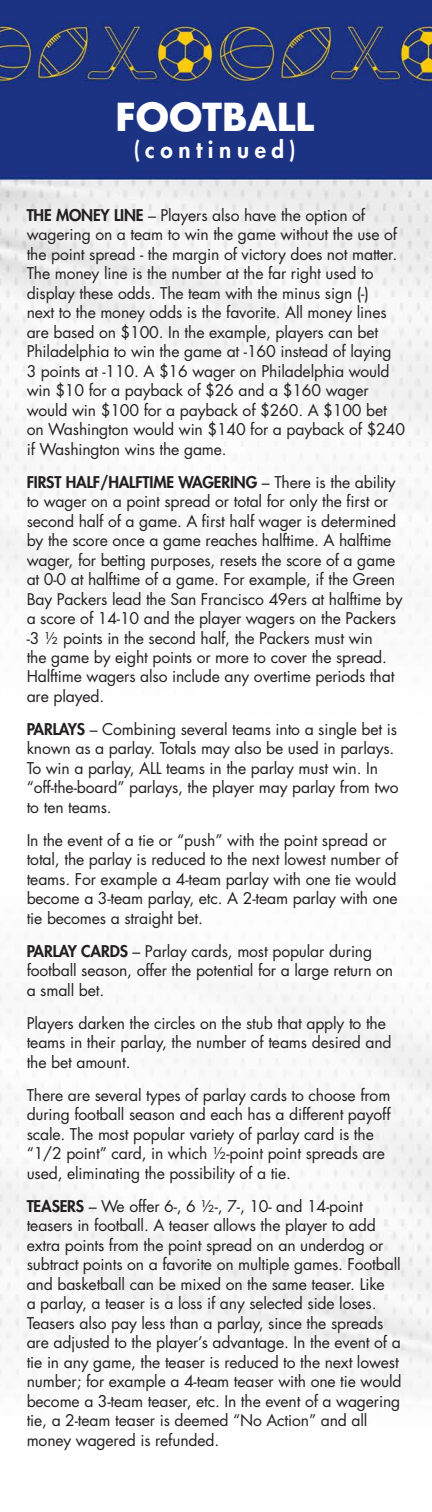
<style>
.page{position:relative;width:432px;height:1512px;background:#fff}
.page>*{position:absolute;margin:0;border:0;box-sizing:border-box;transform-origin:0 0}
.t1{font:700 37.5px "Futura Std";color:#fff}
.t2{font:800 22.5px "Futura Std";letter-spacing:.25em;color:#fff}
.t3{font:15.75px/19.5px "Futura Std";letter-spacing:-.01em;color:#231f20}
.s1{font-weight:800}
</style>
<div class="page">
<img style="left:0;top:0;width:432px;height:1399px">
<p class="t1" style="left:115px;top:92px;width:200px">FOOTBALL</p>
<p class="t2" style="left:134px;top:136px;width:164px">(continued)</p>
<p class="t3" style="left:27px;top:205px;width:380px"><span class="s1">THE MONEY LINE</span> – Players also have the option of wagering on a team to win the game without the use of the point spread - the margin of victory does not matter.<br>The money line is the number at the far right used to display these odds. The team with the minus sign (-)<br>next to the money odds is the favorite. All money lines are based on $100. In the example, players can bet Philadelphia to win the game at -160 instead of laying 3 points at -110. A $16 wager on Philadelphia would win $10 for a payback of $26 and a $160 wager would win $100 for a payback of $260. A $100 bet on Washington would win $140 for a payback of $240 if Washington wins the game.</p>
<p class="t3" style="left:27px;top:472px;width:377px"><span class="s1">FIRST HALF/HALFTIME WAGERING</span> – There is the ability to wager on a point spread or total for only the first or second half of a game. A first half wager is determined by the score once a game reaches halftime. A halftime wager, for betting purposes, resets the score of a game at 0-0 at halftime of a game. For example, if the Green Bay Packers lead the San Francisco 49ers at halftime by a score of 14-10 and the player wagers on the Packers -3 ½ points in the second half, the Packers must win<br>the game by eight points or more to cover the spread.<br>Halftime wagers also include any overtime periods that are played.</p>
<p class="t3" style="left:27px;top:720px;width:374px"><span class="s1">PARLAYS</span> – Combining several teams into a single bet is known as a parlay. Totals may also be used in parlays.<br>To win a parlay, ALL teams in the parlay must win. In “off-the-board” parlays, the player may parlay from two to ten teams.</p>
<p class="t3" style="left:27px;top:831px;width:373px">In the event of a tie or “push” with the point spread or total, the parlay is reduced to the next lowest number of teams. For example a 4-team parlay with one tie would become a 3-team parlay, etc. A 2-team parlay with one tie becomes a straight bet.</p>
<p class="t3" style="left:27px;top:942px;width:368px"><span class="s1">PARLAY CARDS</span> – Parlay cards, most popular during football season, offer the potential for a large return on a small bet.</p>
<p class="t3" style="left:27px;top:1014px;width:366px">Players darken the circles on the stub that apply to the teams in their parlay, the number of teams desired and the bet amount.</p>
<p class="t3" style="left:27px;top:1086px;width:365px">There are several types of parlay cards to choose from during football season and each has a different payoff scale. The most popular variety of parlay card is the “1/2 point” card, in which ½-point point spreads are used, eliminating the possibility of a tie.</p>
<p class="t3" style="left:27px;top:1197px;width:376px"><span class="s1">TEASERS</span> – We offer 6-, 6 ½-, 7-, 10- and 14-point teasers in football. A teaser allows the player to add extra points from the point spread on an underdog or subtract points on a favorite on multiple games. Football and basketball can be mixed on the same teaser. Like<br>a parlay, a teaser is a loss if any selected side loses.<br>Teasers also pay less than a parlay, since the spreads are adjusted to the player’s advantage. In the event of a tie in any game, the teaser is reduced to the next lowest number; for example a 4-team teaser with one tie would become a 3-team teaser, etc. In the event of a wagering tie, a 2-team teaser is deemed “No Action” and all money wagered is refunded.</p>
</div>
